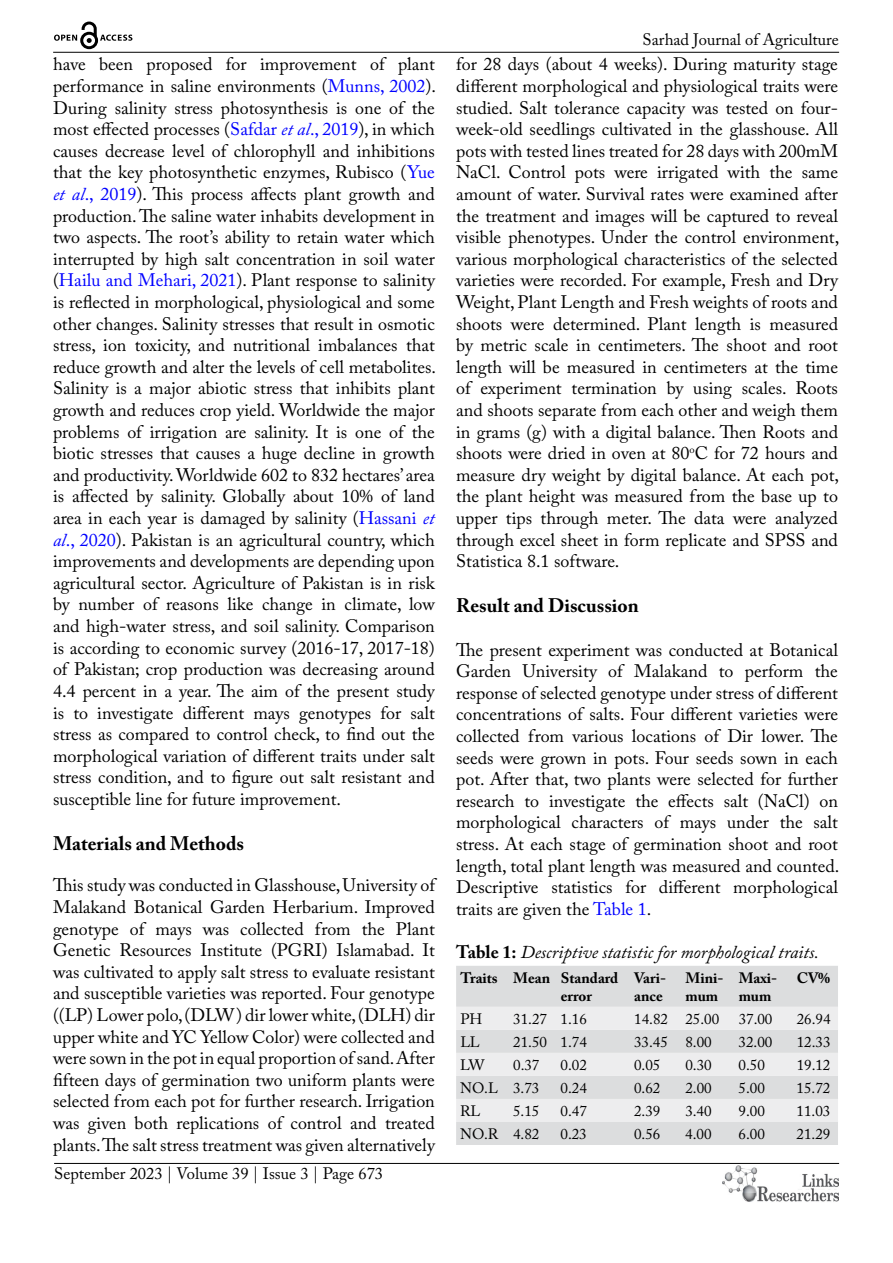
<style>
.page{position:relative;width:893px;height:1263px;background:#fff}
.page>*{position:absolute;margin:0;border:0;box-sizing:border-box;transform-origin:0 0}
.t1{font:700 19.5px "Adobe Caslon Pro";color:#000}
.t2{font:18px/21.6px "Adobe Caslon Pro";color:#000;text-align:justify}
.t3{font:italic 18px "Adobe Caslon Pro";color:#000}
.t4{font:16.5px "Adobe Caslon Pro";color:#000}
.t5{font:15px "Adobe Caslon Pro";color:#000}
.t6{font:700 15px/18px "Adobe Caslon Pro";color:#000}
.s1{color:#00f}
.s2{font-style:italic;color:#00f}
.s3{font-weight:700;font-style:normal}
</style>
<div class="page">
<hr style="left:53px;top:52px;width:786px;height:1px;background:#000">
<hr style="left:54px;top:1163px;width:785px;height:1px;background:#000">
<img style="left:722px;top:1166px;width:117px;height:36px">
<svg style="left:54px;top:22px;width:78px;height:27px"></svg>
<div style="left:456px;top:966px;width:382px;height:179px;background:#dcddde"></div>
<svg style="left:456px;top:1007px;width:382px;height:115px"></svg>
<p class="t2" style="left:53px;top:53px;width:385px">have been proposed for improvement of plant performance in saline environments (<span class="s1">Munns, 2002</span>).<br>During salinity stress photosynthesis is one of the most effected processes (<span class="s1">Safdar</span> <span class="s2">et al</span><span class="s1">., 2019</span>), in which causes decrease level of chlorophyll and inhibitions that the key photosynthetic enzymes, Rubisco (<span class="s1">Yue </span><span class="s2">et al</span><span class="s1">., 2019</span>). This process affects plant growth and production. The saline water inhabits development in two aspects. The root’s ability to retain water which interrupted by high salt concentration in soil water (<span class="s1">Hailu and Mehari, 2021</span>). Plant response to salinity is reflected in morphological, physiological and some other changes. Salinity stresses that result in osmotic stress, ion toxicity, and nutritional imbalances that reduce growth and alter the levels of cell metabolites.<br>Salinity is a major abiotic stress that inhibits plant growth and reduces crop yield. Worldwide the major problems of irrigation are salinity. It is one of the biotic stresses that causes a huge decline in growth and productivity. Worldwide 602 to 832 hectares’ area is affected by salinity. Globally about 10% of land area in each year is damaged by salinity (<span class="s1">Hassani</span> <span class="s2">et al</span><span class="s1">., 2020</span>). Pakistan is an agricultural country, which improvements and developments are depending upon agricultural sector. Agriculture of Pakistan is in risk by number of reasons like change in climate, low and high-water stress, and soil salinity. Comparison is according to economic survey (2016-17, 2017-18) of Pakistan; crop production was decreasing around 4.4 percent in a year. The aim of the present study is to investigate different mays genotypes for salt stress as compared to control check, to find out the morphological variation of different traits under salt stress condition, and to figure out salt resistant and susceptible line for future improvement.</p>
<p class="t1" style="left:53px;top:832px;width:193px">Materials and Methods</p>
<p class="t2" style="left:53px;top:874px;width:383px">This study was conducted in Glasshouse, University of Malakand Botanical Garden Herbarium. Improved genotype of mays was collected from the Plant Genetic Resources Institute (PGRI) Islamabad. It was cultivated to apply salt stress to evaluate resistant and susceptible varieties was reported. Four genotype ((LP) Lower polo, (DLW) dir lower white, (DLH) dir upper white and YC Yellow Color) were collected and were sown in the pot in equal proportion of sand. After fifteen days of germination two uniform plants were selected from each pot for further research. Irrigation was given both replications of control and treated plants. The salt stress treatment was given alternatively</p>
<p class="t4" style="left:54px;top:1164px;width:331px">September 2023 | Volume 39 | Issue 3 | Page 673</p>
<p class="t4" style="left:643px;top:30px;width:198px">Sarhad Journal of Agriculture</p>
<p class="t2" style="left:456px;top:53px;width:385px">for 28 days (about 4 weeks). During maturity stage different morphological and physiological traits were studied. Salt tolerance capacity was tested on four&shy;week-old seedlings cultivated in the glasshouse. All pots with tested lines treated for 28 days with 200mM NaCl. Control pots were irrigated with the same amount of water. Survival rates were examined after the treatment and images will be captured to reveal visible phenotypes. Under the control environment, various morphological characteristics of the selected varieties were recorded. For example, Fresh and Dry Weight, Plant Length and Fresh weights of roots and shoots were determined. Plant length is measured by metric scale in centimeters. The shoot and root length will be measured in centimeters at the time of experiment termination by using scales. Roots and shoots separate from each other and weigh them in grams (g) with a digital balance. Then Roots and shoots were dried in oven at 80<sup>o</sup>C for 72 hours and measure dry weight by digital balance. At each pot, the plant height was measured from the base up to upper tips through meter. The data were analyzed through excel sheet in form replicate and SPSS and Statistica 8.1 software.</p>
<p class="t1" style="left:456px;top:594px;width:184px">Result and Discussion</p>
<p class="t2" style="left:456px;top:638px;width:385px">The present experiment was conducted at Botanical Garden University of Malakand to perform the response of selected genotype under stress of different concentrations of salts. Four different varieties were collected from various locations of Dir lower. The seeds were grown in pots. Four seeds sown in each pot. After that, two plants were selected for further research to investigate the effects salt (NaCl) on morphological characters of mays under the salt stress. At each stage of germination shoot and root length, total plant length was measured and counted.<br>Descriptive statistics for different morphological traits are given the <span class="s1">Table 1</span>.</p>
<p class="t3" style="left:456px;top:941px;width:364px"><span class="s3">Table 1:</span> Descriptive statistic for morphological traits.</p>
<p class="t6" style="left:561px;top:969px;width:59px;text-indent:-100px">Traits Mean Standard error</p>
<p class="t6" style="left:634px;top:969px;width:33px">Vari&shy;ance</p>
<p class="t6" style="left:685px;top:969px;width:40px">Mini&shy;mum</p>
<p class="t6" style="left:739px;top:969px;width:40px">Maxi&shy;mum</p>
<p class="t6" style="left:797px;top:969px;width:35px">CV%</p>
<p class="t5" style="left:460px;top:1010px;width:24px">PH</p>
<p class="t5" style="left:513px;top:1010px;width:75px">31.27 1.16</p>
<p class="t5" style="left:634px;top:1010px;width:87px">14.82 25.00</p>
<p class="t5" style="left:739px;top:1010px;width:35px">37.00</p>
<p class="t5" style="left:797px;top:1010px;width:35px">26.94</p>
<p class="t5" style="left:460px;top:1033px;width:21px">LL</p>
<p class="t5" style="left:513px;top:1033px;width:75px">21.50 1.74</p>
<p class="t5" style="left:634px;top:1033px;width:79px">33.45 8.00</p>
<p class="t5" style="left:739px;top:1033px;width:35px">32.00</p>
<p class="t5" style="left:797px;top:1033px;width:35px">12.33</p>
<p class="t5" style="left:460px;top:1056px;width:26px">LW</p>
<p class="t5" style="left:513px;top:1056px;width:28px">0.37</p>
<p class="t5" style="left:561px;top:1056px;width:28px">0.02</p>
<p class="t5" style="left:634px;top:1056px;width:28px">0.05</p>
<p class="t5" style="left:685px;top:1056px;width:28px">0.30</p>
<p class="t5" style="left:739px;top:1056px;width:28px">0.50</p>
<p class="t5" style="left:797px;top:1056px;width:35px">19.12</p>
<p class="t5" style="left:460px;top:1079px;width:81px">NO.L 3.73</p>
<p class="t5" style="left:561px;top:1079px;width:28px">0.24</p>
<p class="t5" style="left:634px;top:1079px;width:28px">0.62</p>
<p class="t5" style="left:685px;top:1079px;width:28px">2.00</p>
<p class="t5" style="left:739px;top:1079px;width:28px">5.00</p>
<p class="t5" style="left:797px;top:1079px;width:35px">15.72</p>
<p class="t5" style="left:460px;top:1102px;width:22px">RL</p>
<p class="t5" style="left:513px;top:1102px;width:28px">5.15</p>
<p class="t5" style="left:560px;top:1102px;width:28px">0.47</p>
<p class="t5" style="left:634px;top:1102px;width:28px">2.39</p>
<p class="t5" style="left:685px;top:1102px;width:28px">3.40</p>
<p class="t5" style="left:738px;top:1102px;width:28px">9.00</p>
<p class="t5" style="left:797px;top:1102px;width:35px">11.03</p>
<p class="t5" style="left:460px;top:1125px;width:81px">NO.R 4.82</p>
<p class="t5" style="left:560px;top:1125px;width:28px">0.23</p>
<p class="t5" style="left:634px;top:1125px;width:28px">0.56</p>
<p class="t5" style="left:685px;top:1125px;width:28px">4.00</p>
<p class="t5" style="left:738px;top:1125px;width:28px">6.00</p>
<p class="t5" style="left:797px;top:1125px;width:35px">21.29</p>
</div>
